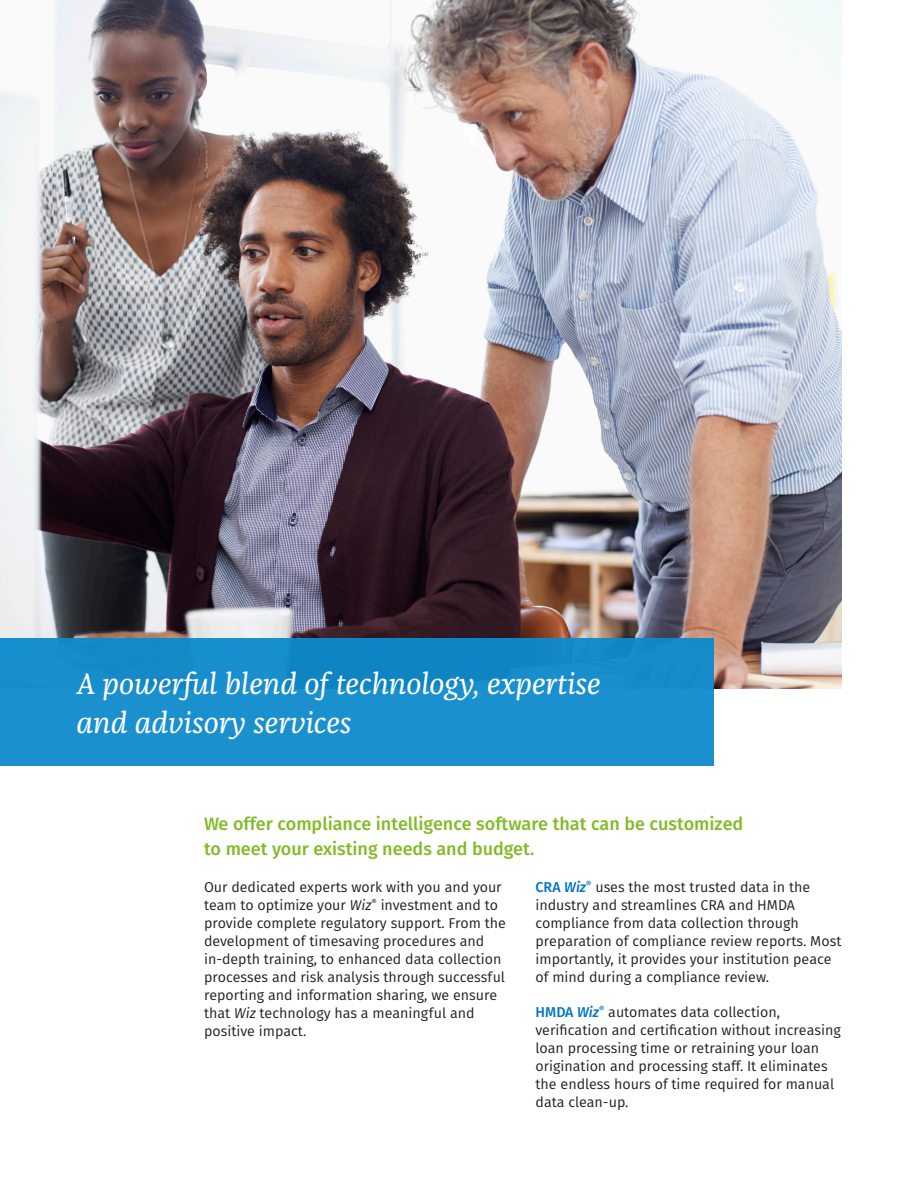
<style>
.page{position:relative;width:918px;height:1188px;background:#fff}
.page>*{position:absolute;margin:0;border:0;box-sizing:border-box;transform-origin:0 0}
.Dropquote{font:italic 30px/38.2px "Franziska Pro";color:#fff}
.Intro_Text{font:500 18px/25.5px "Fira Sans";color:#82bb27}
.Text{font:14.25px/18px "Fira Sans";color:#231f20}
.s1{font-style:italic}
.s2{font-weight:500;color:#0076c8}
.s3{font-weight:500;font-style:italic;color:#0076c8}
</style>
<div class="page">
<img style="left:0;top:0;width:842px;height:689px">
<div style="left:0;top:638px;width:714px;height:127px;background:#1a90cf"></div>
<p class="Dropquote" style="left:77px;top:665px;width:526px">A powerful blend of technology, expertise and advisory services</p>
<p class="Intro_Text" style="left:204px;top:811px;width:541px">We offer compliance intelligence software that can be customized to meet your existing needs and budget.</p>
<p class="Text" style="left:204px;top:878px;width:303px">Our dedicated experts work with you and your team to optimize your <span class="s1">Wiz</span><sup>®</sup> investment and to provide complete regulatory support. From the development of timesaving procedures and in-depth training, to enhanced data collection processes and risk analysis through successful reporting and information sharing, we ensure that <span class="s1">Wiz</span> technology has a meaningful and positive impact.</p>
<p class="Text" style="left:536px;top:878px;width:307px"><span class="s2">CRA</span> <span class="s3">Wiz</span><sup>®</sup> uses the most trusted data in the industry and streamlines CRA and HMDA compliance from data collection through preparation of compliance review reports. Most importantly, it provides your institution peace of mind during a compliance review.</p>
<p class="Text" style="left:536px;top:1003px;width:307px"><span class="s2">HMDA</span> <span class="s3">Wiz</span><sup>®</sup> automates data collection, verification and certification without increasing loan processing time or retraining your loan origination and processing staff. It eliminates the endless hours of time required for manual data clean-up.</p>
</div>
